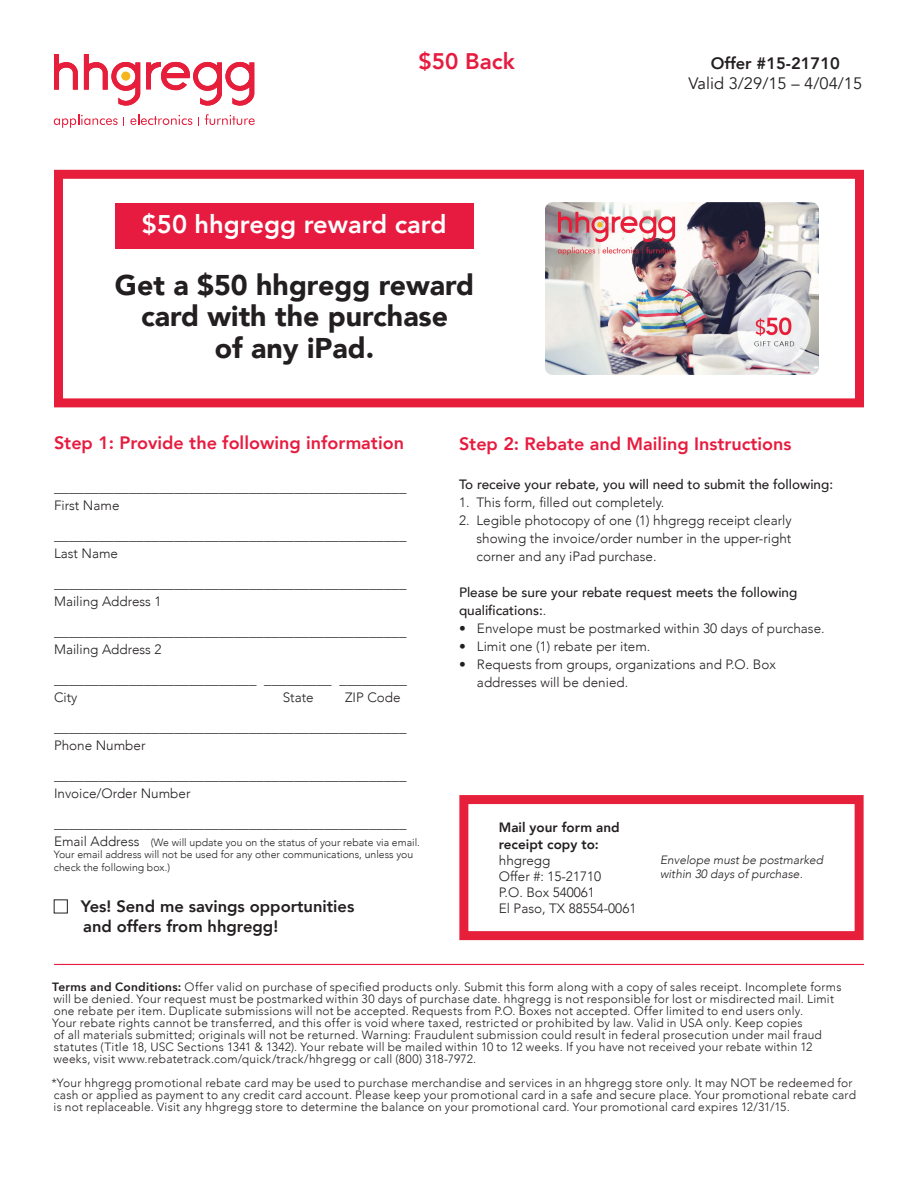
<style>
.page{position:relative;width:918px;height:1188px;background:#fff}
.page>*{position:absolute;margin:0;border:0;box-sizing:border-box;transform-origin:0 0}
.t1{font:900 28.5px/31.5px "Avenir";color:#231f20;text-align:center}
.t2{font:800 25.5px "Avenir";color:#fff}
.t3{font:800 22.5px "Avenir";color:#e71b3f}
.t4{font:800 18px "Avenir";color:#e71b3f}
.t5{font:800 16.5px/19.8px "Avenir";color:#231f20}
.t6{font:16.5px "Avenir";color:#231f20}
.t7{font:300 15px "Avenir";color:#231f20}
.t8{font:300 13.5px/18px "Avenir";color:#231f20}
.t9{font:500 13.5px/18px "Avenir";color:#231f20}
.t10{font:800 13.5px/16.2px "Avenir";color:#231f20}
.t11{font:300 12px/12px "Avenir";letter-spacing:.02em;color:#231f20}
.t12{font:italic 300 12px/14.4px "Avenir";color:#231f20}
.t13{font:300 10.5px/12.6px "Avenir";color:#231f20}
.s1{font-size:13.5px}
.s2{font-weight:300}
.s3{font-weight:800}
</style>
<div class="page">
<div style="left:54px;top:170px;width:810px;height:237px;border:9px solid #e61e3b"></div>
<svg style="left:54px;top:54px;width:201px;height:74px"></svg>
<div style="left:54px;top:899px;width:14px;height:14px;border:1px solid #231f20"></div>
<div style="left:459px;top:795px;width:405px;height:145px;border:9px solid #e6203b"></div>
<div style="left:115px;top:203px;width:359px;height:46px;background:#e71b3f"></div>
<hr style="left:54px;top:964px;width:810px;height:1px;background:#e71b3f">
<img style="left:545px;top:203px;width:274px;height:172px">
<h3 class="t3" style="left:419px;top:44px;width:98px">$50 Back</h3>
<h3 class="t5" style="left:711px;top:53px;width:131px">Offer #15-21710</h3>
<h3 class="t6" style="left:688px;top:73px;width:175px">Valid 3/29/15 – 4/04/15</h3>
<h2 class="t2" style="left:142px;top:204px;width:306px">$50 hhgregg reward card</h2>
<h1 class="t1" style="left:115px;top:268px;width:361px">Get a $50 hhgregg reward card with the purchase<br>of any iPad.</h1>
<h3 class="t4" style="left:54px;top:429px;width:352px">Step 1: Provide the following information</h3>
<p class="t7" style="left:54px;top:478px;width:354px">_______________________________________________</p>
<p class="t8" style="left:54px;top:496px;width:67px">First Name</p>
<p class="t7" style="left:54px;top:526px;width:354px">_______________________________________________</p>
<p class="t8" style="left:54px;top:544px;width:66px">Last Name</p>
<p class="t7" style="left:54px;top:574px;width:354px">_______________________________________________</p>
<p class="t8" style="left:54px;top:592px;width:109px">Mailing Address 1</p>
<p class="t7" style="left:54px;top:622px;width:354px">_______________________________________________</p>
<p class="t8" style="left:54px;top:640px;width:109px">Mailing Address 2</p>
<p class="t7" style="left:54px;top:670px;width:355px">___________________________ _________ _________</p>
<p class="t8" style="left:54px;top:688px;width:25px">City</p>
<p class="t8" style="left:283px;top:688px;width:33px">State</p>
<p class="t8" style="left:345px;top:688px;width:57px">ZIP Code</p>
<p class="t7" style="left:54px;top:718px;width:354px">_______________________________________________</p>
<p class="t8" style="left:54px;top:736px;width:93px">Phone Number</p>
<p class="t7" style="left:54px;top:766px;width:354px">_______________________________________________</p>
<p class="t8" style="left:54px;top:784px;width:138px">Invoice/Order Number</p>
<p class="t7" style="left:54px;top:814px;width:354px">_______________________________________________</p>
<p class="t13" style="left:54px;top:836px;width:367px"><span class="s1">Email Address</span> (We will update you on the status of your rebate via email.<br>Your email address will not be used for any other communications, unless you check the following box.)</p>
<h3 class="t5" style="left:81px;top:896px;width:275px">Yes! Send me savings opportunities and offers from hhgregg!</h3>
<h3 class="t4" style="left:459px;top:429px;width:334px">Step 2: Rebate and Mailing Instructions</h3>
<p class="t9" style="left:459px;top:475px;width:376px">To receive your rebate, you will need to submit the following:</p>
<p class="t8" style="left:459px;top:494px;width:207px">1. This form, filled out completely.</p>
<p class="t8" style="left:477px;top:512px;width:317px;text-align:justify;text-indent:-18px">2. Legible photocopy of one (1) hhgregg receipt clearly showing the invoice/order number in the upper-right corner and any iPad purchase.</p>
<p class="t9" style="left:459px;top:583px;width:340px">Please be sure your rebate request meets the following qualifications:<span class="s2">.</span></p>
<p class="t8" style="left:459px;top:620px;width:367px">• Envelope must be postmarked within 30 days of purchase.</p>
<p class="t8" style="left:459px;top:638px;width:193px">• Limit one (1) rebate per item.</p>
<p class="t8" style="left:477px;top:656px;width:300px;text-indent:-18px">• Requests from groups, organizations and P.O. Box addresses will be denied.</p>
<p class="t10" style="left:499px;top:820px;width:122px">Mail your form and receipt copy to:</p>
<p class="t8" style="left:499px;top:852px;width:139px;line-height:16.2px">hhgregg<br>Offer #: 15-21710<br>P.O. Box 540061<br>El Paso, TX 88554-0061</p>
<p class="t12" style="left:660px;top:852px;width:165px">Envelope must be postmarked within 30 days of purchase.</p>
<p class="t11" style="left:52px;top:981px;width:791px"><span class="s3">Terms and Conditions:</span> Offer valid on purchase of specified products only. Submit this form along with a copy of sales receipt. Incomplete forms will be denied. Your request must be postmarked within 30 days of purchase date. hhgregg is not responsible for lost or misdirected mail. Limit one rebate per item. Duplicate submissions will not be accepted. Requests from P.O. Boxes not accepted. Offer limited to end users only.<br>Your rebate rights cannot be transferred, and this offer is void where taxed, restricted or prohibited by law. Valid in USA only. Keep copies<br>of all materials submitted; originals will not be returned. Warning: Fraudulent submission could result in federal prosecution under mail fraud statutes (Title 18, USC Sections 1341 &amp; 1342). Your rebate will be mailed within 10 to 12 weeks. If you have not received your rebate within 12 weeks, visit www.rebatetrack.com/quick/track/hhgregg or call (800) 318-7972.</p>
<p class="t11" style="left:51px;top:1077px;width:806px">*Your hhgregg promotional rebate card may be used to purchase merchandise and services in an hhgregg store only. It may NOT be redeemed for cash or applied as payment to any credit card account. Please keep your promotional card in a safe and secure place. Your promotional rebate card is not replaceable. Visit any hhgregg store to determine the balance on your promotional card. Your promotional card expires 12/31/15.</p>
</div>
